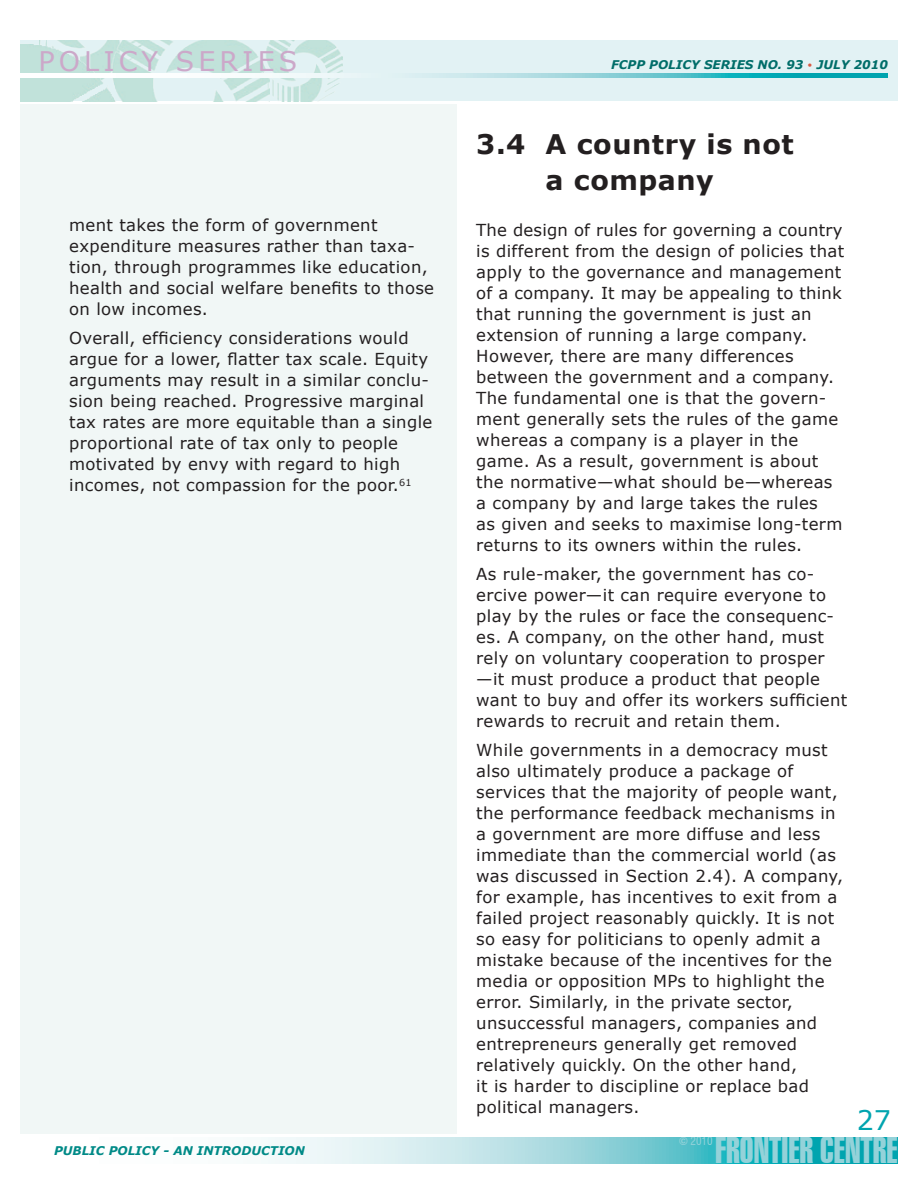
<style>
.page{position:relative;width:918px;height:1188px;background:#fff}
.page>*{position:absolute;margin:0;border:0;box-sizing:border-box;transform-origin:0 0}
.t1{font:36.6px "Swiss 911 BT Extra Compressed";color:#94d2d9}
.t2{font:700 27px/36px "Verdana";letter-spacing:.02em;color:#231f20}
.t3{font:27px "Verdana";letter-spacing:.15em;color:#cca8c9}
.t4{font:27px "Verdana";color:#00a4af}
.t5{font:16.5px/21px "Verdana";letter-spacing:.02em;color:#231f20}
.t6{font:italic 700 12px "Verdana";color:#006d69}
.t7{font:italic 700 12px "Verdana";color:#008a87}
.t8{font:condensed 11.25px "Swiss 721 BT";color:#94d2d9}
.s1{font-weight:400;font-style:normal;font-size:9px;color:#d95842}
.s2{color:#fff}
.s3{font-family:"Swiss 911 BT Extra Compressed";font-stretch:normal}
</style>
<div class="page">
<svg style="left:261px;top:1137px;width:636px;height:26px"></svg>
<div style="left:20px;top:40px;width:877px;height:61px;background:#e2f2f4"></div>
<img style="left:270px;top:41px;width:73px;height:60px">
<img style="left:127px;top:40px;width:143px;height:61px">
<img style="left:20px;top:40px;width:107px;height:61px">
<svg style="left:20px;top:74px;width:868px;height:3px"></svg>
<div style="left:20px;top:105px;width:436px;height:1029px;background:#f1f7f6"></div>
<h2 class="t3" style="left:39px;top:44px;width:260px">POLICY SERIES</h2>
<p class="t6" style="left:611px;top:57px;width:278px">FCPP POLICY SERIES NO. 93 <span class="s1">•</span> JULY 2010</p>
<p class="t5" style="left:69px;top:214px;width:366px">ment takes the form of government expenditure measures rather than taxa&shy;tion, through programmes like education, health and social welfare benefits to those on low incomes.</p>
<p class="t5" style="left:69px;top:327px;width:365px">Overall, efficiency considerations would argue for a lower, flatter tax scale. Equity arguments may result in a similar conclu&shy;sion being reached. Progressive marginal tax rates are more equitable than a single proportional rate of tax only to people motivated by envy with regard to high incomes, not compassion for the poor.<sup>61</sup></p>
<p class="t7" style="left:54px;top:1143px;width:252px">PUBLIC POLICY - AN INTRODUCTION</p>
<h2 class="t2" style="left:476px;top:125px;width:319px">3.4 A country is not<br><span class="s2">2.4</span> a company</h2>
<p class="t5" style="left:476px;top:219px;width:370px">The design of rules for governing a country is different from the design of policies that apply to the governance and management of a company. It may be appealing to think that running the government is just an extension of running a large company.<br>However, there are many differences between the government and a company.<br>The fundamental one is that the govern&shy;ment generally sets the rules of the game whereas a company is a player in the game. As a result, government is about the normative—what should be—whereas a company by and large takes the rules<br>as given and seeks to maximise long-term returns to its owners within the rules.</p>
<p class="t5" style="left:476px;top:563px;width:373px">As rule-maker, the government has co&shy;ercive power—it can require everyone to play by the rules or face the consequenc&shy;es. A company, on the other hand, must rely on voluntary cooperation to prosper —it must produce a product that people want to buy and offer its workers sufficient rewards to recruit and retain them.</p>
<p class="t5" style="left:476px;top:739px;width:368px">While governments in a democracy must also ultimately produce a package of services that the majority of people want, the performance feedback mechanisms in a government are more diffuse and less immediate than the commercial world (as was discussed in Section 2.4). A company, for example, has incentives to exit from a failed project reasonably quickly. It is not so easy for politicians to openly admit a mistake because of the incentives for the media or opposition MPs to highlight the error. Similarly, in the private sector, unsuccessful managers, companies and entrepreneurs generally get removed relatively quickly. On the other hand,<br>it is harder to discipline or replace bad political managers.</p>
<h2 class="t4" style="left:857px;top:1103px;width:36px">27</h2>
<p class="t8" style="left:679px;top:1134px;width:35px"><span class="s3">©</span> 2010</p>
<h1 class="t1" style="left:715px;top:1130px;width:184px">FRONTIER CENTRE</h1>
</div>
